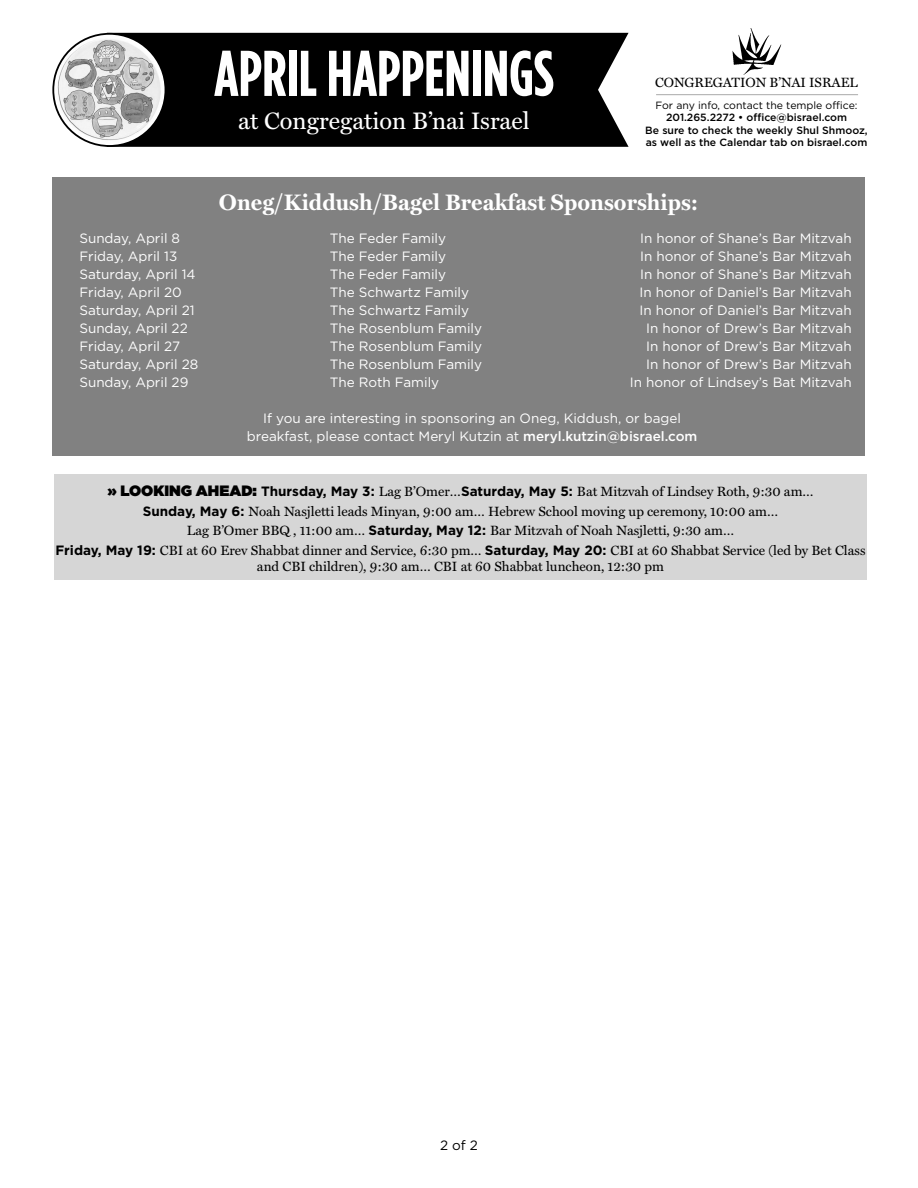
<style>
.page{position:relative;width:918px;height:1188px;background:#fff}
.page>*{position:absolute;margin:0;border:0;box-sizing:border-box;transform-origin:0 0}
.t1{font:700 64.5px "Gotham Condensed";color:#fff;scale:.95 1}
.t2{font:24px "Miller Text";color:#fff}
.Headline{font:700 22.5px "Miller Text";color:#fff}
.t3{font:13.5px/18px "Gotham";color:#fff;text-align:center}
.t4{font:13.5px/19.5px "Miller Text";color:#000;text-align:center}
.t5{font:13.5px "Gotham";color:#000}
.t6{font:500 10.5px/12.6px "Gotham";color:#000}
.t7{font:10.5px/12.6px "Gotham";color:#000;text-align:center}
.s1{font-weight:500}
.s2{font-family:"Gotham";font-weight:900;font-size:15px}
.s3{font-family:"Gotham";font-weight:700}
</style>
<div class="page">
<div style="left:117px;top:33px;width:512px;height:114px;background:#000"></div>
<img style="left:732px;top:28px;width:50px;height:47px">
<hr style="left:656px;top:94px;width:202px;height:1px;background:#a9a9a9">
<img style="left:55px;top:36px;width:108px;height:108px">
<div style="left:52px;top:33px;width:114px;height:114px;border:2px solid #000;border-radius:50%"></div>
<div style="left:52px;top:177px;width:813px;height:279px;background:#818181"></div>
<div style="left:54px;top:475px;width:813px;height:105px;background:#d6d6d6"></div>
<p class="t1" style="left:214px;top:35px;width:359px">APRIL HAPPENINGS</p>
<p class="t2" style="left:238px;top:107px;width:293px">at Congregation B’nai Israel</p>
<p class="t4" style="left:655px;top:73px;width:204px">CONGREGATION B’NAI ISRAEL</p>
<p class="t7" style="left:655px;top:98px;width:204px">For any info, contact the temple office:<br><span class="s1">201.265.2272 • office@bisrael.com</span></p>
<p class="t6" style="left:645px;top:123px;width:224px">Be sure to check the weekly Shul Shmooz, as well as the Calendar tab on bisrael.com</p>
<p class="Headline" style="left:219px;top:189px;width:481px">Oneg/Kiddush/Bagel Breakfast Sponsorships:</p>
<p class="t3" style="left:79px;top:229px;width:102px">Sunday, April 8</p>
<p class="t3" style="left:330px;top:229px;width:118px">The Feder Family</p>
<p class="t3" style="left:640px;top:229px;width:213px">In honor of Shane’s Bar Mitzvah</p>
<p class="t3" style="left:79px;top:247px;width:99px">Friday, April 13</p>
<p class="t3" style="left:330px;top:247px;width:118px">The Feder Family</p>
<p class="t3" style="left:640px;top:247px;width:213px">In honor of Shane’s Bar Mitzvah</p>
<p class="t3" style="left:79px;top:265px;width:118px">Saturday, April 14</p>
<p class="t3" style="left:330px;top:265px;width:118px">The Feder Family</p>
<p class="t3" style="left:640px;top:265px;width:213px">In honor of Shane’s Bar Mitzvah</p>
<p class="t3" style="left:79px;top:283px;width:104px">Friday, April 20</p>
<p class="t3" style="left:330px;top:283px;width:141px">The Schwartz Family</p>
<p class="t3" style="left:640px;top:283px;width:214px">In honor of Daniel’s Bar Mitzvah</p>
<p class="t3" style="left:79px;top:301px;width:117px">Saturday, April 21</p>
<p class="t3" style="left:330px;top:301px;width:141px">The Schwartz Family</p>
<p class="t3" style="left:640px;top:301px;width:214px">In honor of Daniel’s Bar Mitzvah</p>
<p class="t3" style="left:79px;top:319px;width:110px">Sunday, April 22</p>
<p class="t3" style="left:330px;top:319px;width:154px">The Rosenblum Family</p>
<p class="t3" style="left:646px;top:319px;width:207px">In honor of Drew’s Bar Mitzvah</p>
<p class="t3" style="left:79px;top:337px;width:102px">Friday, April 27</p>
<p class="t3" style="left:330px;top:337px;width:154px">The Rosenblum Family</p>
<p class="t3" style="left:646px;top:337px;width:207px">In honor of Drew’s Bar Mitzvah</p>
<p class="t3" style="left:79px;top:355px;width:120px">Saturday, April 28</p>
<p class="t3" style="left:330px;top:355px;width:154px">The Rosenblum Family</p>
<p class="t3" style="left:646px;top:355px;width:207px">In honor of Drew’s Bar Mitzvah</p>
<p class="t3" style="left:79px;top:373px;width:111px">Sunday, April 29</p>
<p class="t3" style="left:330px;top:373px;width:111px">The Roth Family</p>
<p class="t3" style="left:630px;top:373px;width:223px">In honor of Lindsey’s Bat Mitzvah</p>
<p class="t3" style="left:247px;top:409px;width:452px">If you are interesting in sponsoring an Oneg, Kiddush, or bagel breakfast, please contact Meryl Kutzin at <span class="s1">meryl.kutzin@bisrael.com</span></p>
<p class="t4" style="left:55px;top:482px;width:812px"><span class="s2">» LOOKING AHEAD:</span> <span class="s3">Thursday, May 3:</span> Lag B’Omer…<span class="s3">Saturday, May 5:</span> Bat Mitzvah of Lindsey Roth, 9:30 am…<br><span class="s3">Sunday, May 6:</span> Noah Nasjletti leads Minyan, 9:00 am… Hebrew School moving up ceremony, 10:00 am…<br>Lag B’Omer BBQ , 11:00 am… <span class="s3">Saturday, May 12:</span> Bar Mitzvah of Noah Nasjletti, 9:30 am…<br><span class="s3">Friday, May 19:</span> CBI at 60 Erev Shabbat dinner and Service, 6:30 pm… <span class="s3">Saturday, May 20:</span> CBI at 60 Shabbat Service (led by Bet Class</p>
<p class="t4" style="left:257px;top:557px;width:409px">and CBI children), 9:30 am… CBI at 60 Shabbat luncheon, 12:30 pm</p>
<p class="t5" style="left:440px;top:1137px;width:39px">2 of 2</p>
</div>
